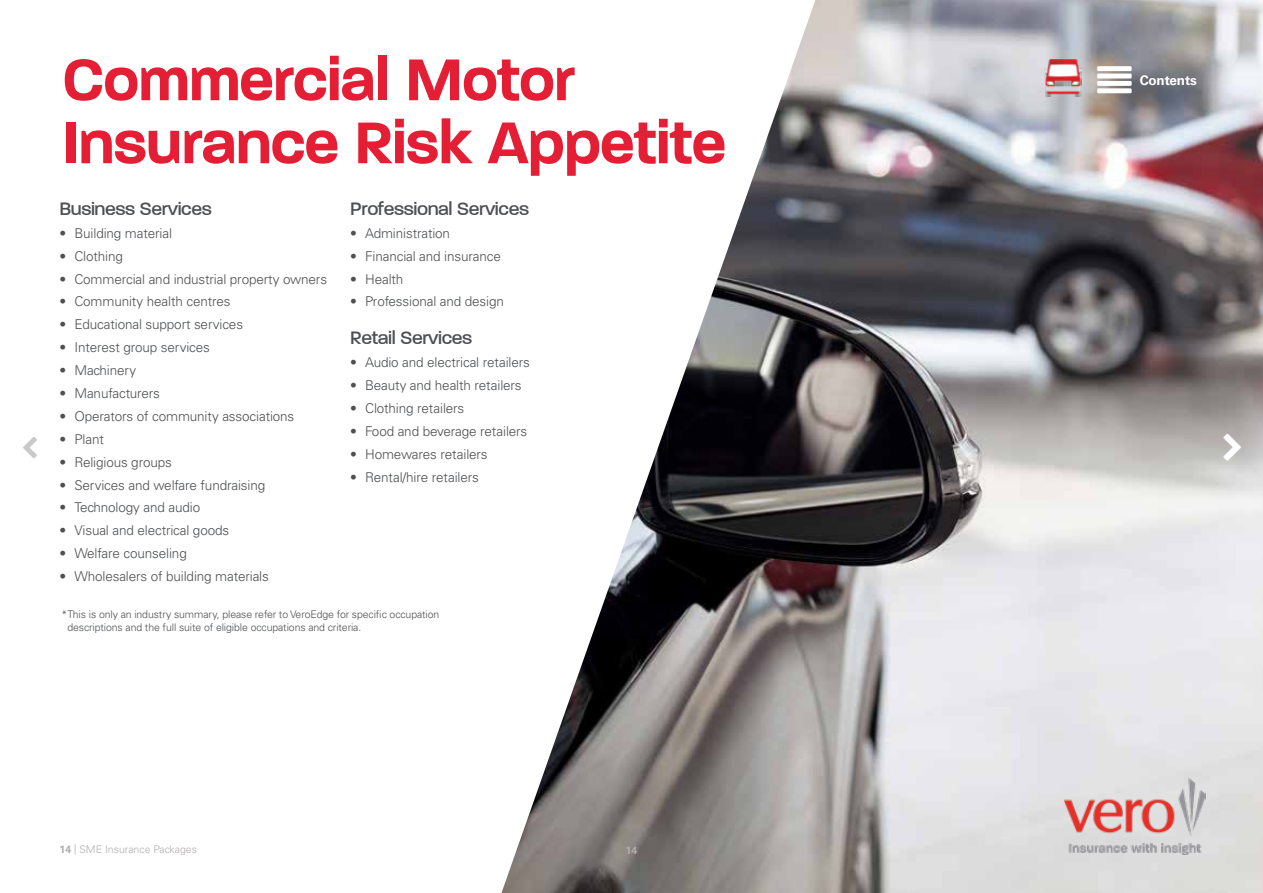
<style>
.page{position:relative;width:1263px;height:893px;background:#fff}
.page>*{position:absolute;margin:0;border:0;box-sizing:border-box;transform-origin:0 0}
.t1{font:600 69px/63px "V Paralucent";letter-spacing:-.02em;color:#e41f35}
.t2{font:500 21px "V Paralucent";letter-spacing:-.02em;color:#4d4f52}
.t3{font:300 13.5px "Univers LT Std";letter-spacing:-.01em;color:#4d4f52}
.t4{font:700 13.5px "Univers LT Std";letter-spacing:-.01em;color:#fff}
.t5{font:300 10.5px/13.5px "Univers LT Std";letter-spacing:-.01em;color:#4d4f52}
.t6{font:300 10.5px "Univers LT Std";color:#b1adad}
.t7{font:700 10.5px "Univers LT Std";color:#b1adad}
.s1{font-weight:700}
</style>
<div class="page">
<img style="left:501px;top:0;width:762px;height:893px">
<img style="left:1065px;top:778px;width:140px;height:76px">
<img style="left:1044px;top:60px;width:38px;height:37px">
<svg style="left:1097px;top:66px;width:35px;height:27px"></svg>
<svg style="left:1223px;top:434px;width:18px;height:27px"></svg>
<h1 class="t1" style="left:62px;top:48px;width:666px">Commercial Motor<br>Insurance Risk Appetite</h1>
<h2 class="t2" style="left:60px;top:197px;width:154px">Business Services</h2>
<p class="t3" style="left:60px;top:225px;width:114px">• Building material</p>
<p class="t3" style="left:60px;top:248px;width:65px">• Clothing</p>
<p class="t3" style="left:60px;top:271px;width:269px">• Commercial and industrial property owners</p>
<p class="t3" style="left:60px;top:293px;width:173px">• Community health centres</p>
<p class="t3" style="left:60px;top:316px;width:185px">• Educational support services</p>
<p class="t3" style="left:60px;top:339px;width:152px">• Interest group services</p>
<p class="t3" style="left:60px;top:362px;width:78px">• Machinery</p>
<p class="t3" style="left:60px;top:385px;width:102px">• Manufacturers</p>
<p class="t3" style="left:60px;top:408px;width:236px">• Operators of community associations</p>
<p class="t3" style="left:60px;top:431px;width:46px">• Plant</p>
<p class="t3" style="left:60px;top:454px;width:114px">• Religious groups</p>
<p class="t3" style="left:60px;top:477px;width:207px">• Services and welfare fundraising</p>
<p class="t3" style="left:60px;top:499px;width:142px">• Technology and audio</p>
<p class="t3" style="left:60px;top:522px;width:171px">• Visual and electrical goods</p>
<p class="t3" style="left:60px;top:545px;width:129px">• Welfare counseling</p>
<p class="t3" style="left:60px;top:568px;width:211px">• Wholesalers of building materials</p>
<h2 class="t2" style="left:350px;top:197px;width:180px">Professional Services</h2>
<p class="t3" style="left:350px;top:225px;width:101px">• Administration</p>
<p class="t3" style="left:350px;top:248px;width:152px">• Financial and insurance</p>
<p class="t3" style="left:350px;top:271px;width:55px">• Health</p>
<p class="t3" style="left:350px;top:293px;width:155px">• Professional and design</p>
<h2 class="t2" style="left:350px;top:327px;width:124px">Retail Services</h2>
<p class="t3" style="left:350px;top:354px;width:181px">• Audio and electrical retailers</p>
<p class="t3" style="left:350px;top:377px;width:173px">• Beauty and health retailers</p>
<p class="t3" style="left:350px;top:400px;width:116px">• Clothing retailers</p>
<p class="t3" style="left:350px;top:423px;width:179px">• Food and beverage retailers</p>
<p class="t3" style="left:350px;top:446px;width:139px">• Homewares retailers</p>
<p class="t3" style="left:350px;top:469px;width:130px">• Rental/hire retailers</p>
<p class="t5" style="left:67px;top:607px;width:374px;text-indent:-6px">*This is only an industry summary, please refer to VeroEdge for specific occupation descriptions and the full suite of eligible occupations and criteria.</p>
<p class="t6" style="left:60px;top:842px;width:139px"><span class="s1">14</span> | SME Insurance Packages</p>
<p class="t7" style="left:626px;top:844px;width:13px">14</p>
<p class="t4" style="left:1140px;top:72px;width:59px">Contents</p>
</div>
